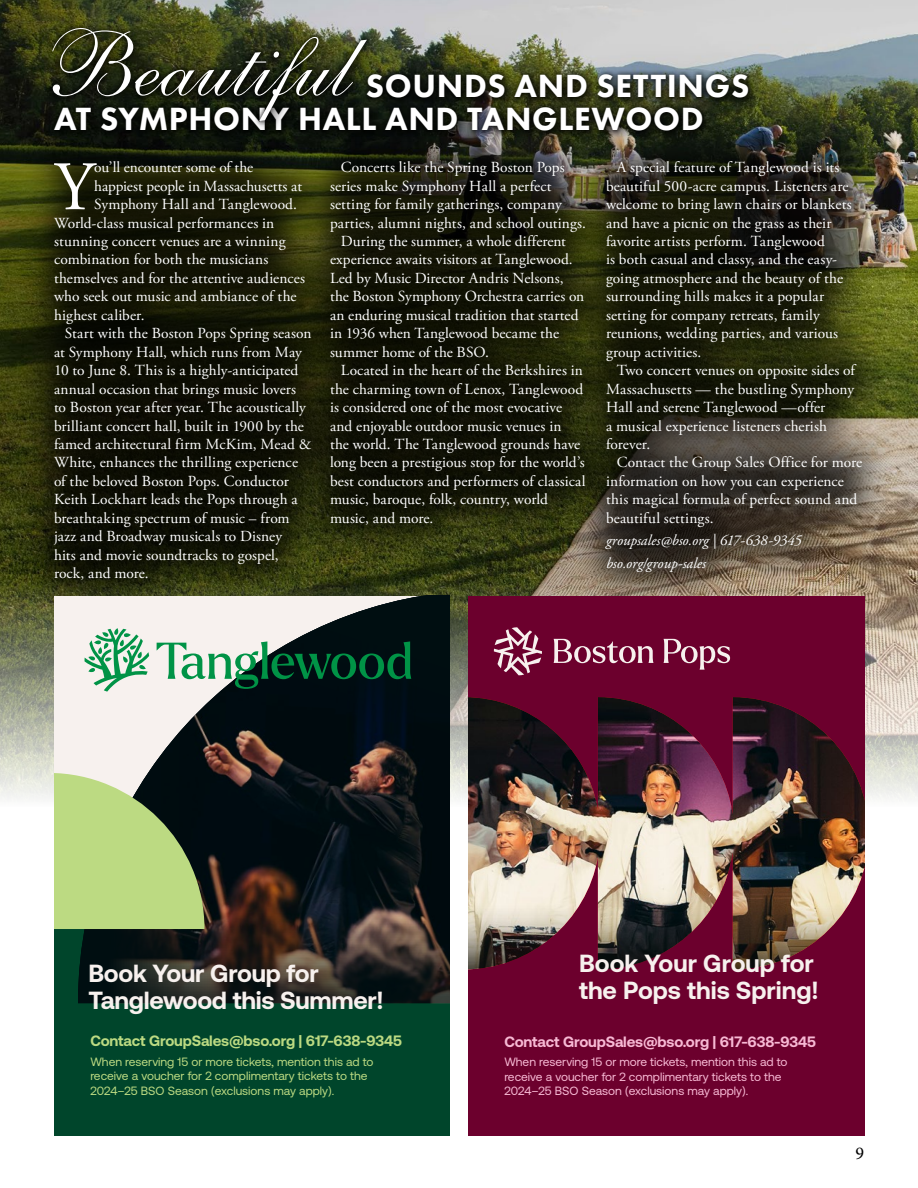
<style>
.page{position:relative;width:918px;height:1188px;background:#fff}
.page>*{position:absolute;margin:0;border:0;box-sizing:border-box;transform-origin:0 0}
.SectionTitle-WhiteoverColor{font:93px "Shelley Allegro Script";color:#fff}
.First_Article_Paragraph{font:69.3px "Adobe Garamond Pro";color:#fff}
.SectionTitle-WhiteoverColor-2{font:800 33.3px/33px "Futura PT";letter-spacing:.02em;color:#fff}
.t1{font:700 24.75px/27px "Aeonik";letter-spacing:-.01em;color:#f7f1ee}
.t2{font:18px "Minion Pro";color:#000}
.Body_text_normal{font:15.3px/18.5px "Adobe Garamond Pro";letter-spacing:.005em;color:#fff}
.First_Article_Paragraph-2{font:15.3px "Adobe Garamond Pro";color:#fff}
.Website{font:italic 15px "Adobe Garamond Pro";letter-spacing:-.005em;color:#fff}
.t3{font:700 15px "Aeonik";letter-spacing:-.01em;color:#bcda82}
.t4{font:700 15px "Aeonik";letter-spacing:-.01em;color:#f7b9d4}
.t5{font:12px/14.4px "Aeonik";color:#bcda82}
.t6{font:12px/14.4px "Aeonik";color:#f7b9d4}
</style>
<div class="page">
<img style="left:0;top:0;width:918px;height:799px">
<div style="left:18px;top:125px;width:879px;height:491px;background:#000;opacity:.78"></div>
<div style="left:50px;top:70px;width:713px;height:75px;background:#000;opacity:.71"></div>
<div style="left:48px;top:68px;width:706px;height:69px;background:#000;opacity:.75"></div>
<div style="left:54px;top:929px;width:396px;height:207px;background:#00452b"></div>
<svg style="left:78px;top:596px;width:372px;height:407px;background:#434946"></svg>
<svg style="left:54px;top:773px;width:150px;height:156px;background:#9db772"></svg>
<div style="left:468px;top:596px;width:397px;height:540px;background:#6c002d"></div>
<svg style="left:554px;top:639px;width:99px;height:24px"></svg>
<svg style="left:664px;top:639px;width:66px;height:31px"></svg>
<svg style="left:494px;top:627px;width:48px;height:48px"></svg>
<img style="left:468px;top:697px;width:397px;height:272px">
<div style="left:48px;top:23px;width:333px;height:112px;background:#000;opacity:.71"></div>
<div style="left:47px;top:22px;width:326px;height:105px;background:#000;opacity:.75"></div>
<p class="SectionTitle-WhiteoverColor" style="left:32px;top:10px;width:306px">Beautiful</p>
<p class="SectionTitle-WhiteoverColor-2" style="left:54px;top:69px;width:697px;text-indent:312px">SOUNDS AND SETTINGS<br>AT SYMPHONY HALL AND TANGLEWOOD</p>
<p class="First_Article_Paragraph-2" style="left:94px;top:158px;width:161px">ou’ll encounter some of the</p>
<p class="First_Article_Paragraph-2" style="left:94px;top:177px;width:209px">happiest people in Massachusetts at</p>
<p class="First_Article_Paragraph-2" style="left:94px;top:195px;width:204px">Symphony Hall and Tanglewood.</p>
<p class="First_Article_Paragraph-2" style="left:54px;top:214px;width:222px">World-class musical performances in</p>
<p class="First_Article_Paragraph-2" style="left:54px;top:232px;width:233px">stunning concert venues are a winning</p>
<p class="First_Article_Paragraph-2" style="left:54px;top:250px;width:216px">combination for both the musicians</p>
<p class="First_Article_Paragraph-2" style="left:54px;top:269px;width:253px">themselves and for the attentive audiences</p>
<p class="First_Article_Paragraph-2" style="left:54px;top:287px;width:244px">who seek out music and ambiance of the</p>
<p class="First_Article_Paragraph-2" style="left:54px;top:306px;width:92px">highest caliber.</p>
<p class="Body_text_normal" style="left:54px;top:325px;width:259px;text-indent:11px">Start with the Boston Pops Spring season at Symphony Hall, which runs from May 10 to June 8. This is a highly-anticipated annual occasion that brings music lovers to Boston year after year. The acoustically brilliant concert hall, built in 1900 by the famed architectural firm McKim, Mead &amp; White, enhances the thrilling experience of the beloved Boston Pops. Conductor Keith Lockhart leads the Pops through a breathtaking spectrum of music – from jazz and Broadway musicals to Disney<br>hits and movie soundtracks to gospel, rock, and more.</p>
<p class="First_Article_Paragraph" style="left:54px;top:146px;width:41px">Y</p>
<p class="Body_text_normal" style="left:330px;top:159px;width:258px;text-indent:11px">Concerts like the Spring Boston Pops series make Symphony Hall a perfect setting for family gatherings, company parties, alumni nights, and school outings.</p>
<p class="Body_text_normal" style="left:330px;top:233px;width:256px;text-indent:11px">During the summer, a whole different experience awaits visitors at Tanglewood.<br>Led by Music Director Andris Nelsons, the Boston Symphony Orchestra carries on an enduring musical tradition that started in 1936 when Tanglewood became the summer home of the BSO.</p>
<p class="Body_text_normal" style="left:330px;top:362px;width:257px;text-indent:11px">Located in the heart of the Berkshires in the charming town of Lenox, Tanglewood is considered one of the most evocative and enjoyable outdoor music venues in<br>the world. The Tanglewood grounds have long been a prestigious stop for the world’s best conductors and performers of classical music, baroque, folk, country, world music, and more.</p>
<p class="Body_text_normal" style="left:606px;top:159px;width:247px;text-indent:11px">A special feature of Tanglewood is its beautiful 500-acre campus. Listeners are welcome to bring lawn chairs or blankets and have a picnic on the grass as their favorite artists perform. Tanglewood<br>is both casual and classy, and the easy&shy;going atmosphere and the beauty of the surrounding hills makes it a popular setting for company retreats, family reunions, wedding parties, and various group activities.</p>
<p class="Body_text_normal" style="left:606px;top:362px;width:251px;text-indent:11px">Two concert venues on opposite sides of<br>Massachusetts — the bustling Symphony<br>Hall and serene Tanglewood —offer<br>a musical experience listeners cherish forever.</p>
<p class="Body_text_normal" style="left:606px;top:454px;width:258px;text-indent:11px">Contact the Group Sales Office for more information on how you can experience this magical formula of perfect sound and beautiful settings.</p>
<p class="Website" style="left:606px;top:532px;width:197px">groupsales@bso.org | 617-638-9345</p>
<p class="Website" style="left:606px;top:554px;width:101px">bso.org/group-sales</p>
<h3 class="t1" style="left:88px;top:959px;width:297px">Book Your Group for<br>Tanglewood this Summer!</h3>
<h3 class="t1" style="left:579px;top:950px;width:241px">Book Your Group for the Pops this Spring!</h3>
<p class="t4" style="left:504px;top:1034px;width:313px">Contact GroupSales@bso.org | 617-638-9345</p>
<p class="t6" style="left:504px;top:1055px;width:285px">When reserving 15 or more tickets, mention this ad to receive a voucher for 2 complimentary tickets to the<br>2024–25 BSO Season (exclusions may apply).</p>
<p class="t3" style="left:90px;top:1032px;width:313px">Contact GroupSales@bso.org | 617-638-9345</p>
<p class="t5" style="left:90px;top:1055px;width:285px">When reserving 15 or more tickets, mention this ad to receive a voucher for 2 complimentary tickets to the<br>2024–25 BSO Season (exclusions may apply).</p>
<p class="t2" style="left:855px;top:1141px;width:10px">9</p>
</div>
